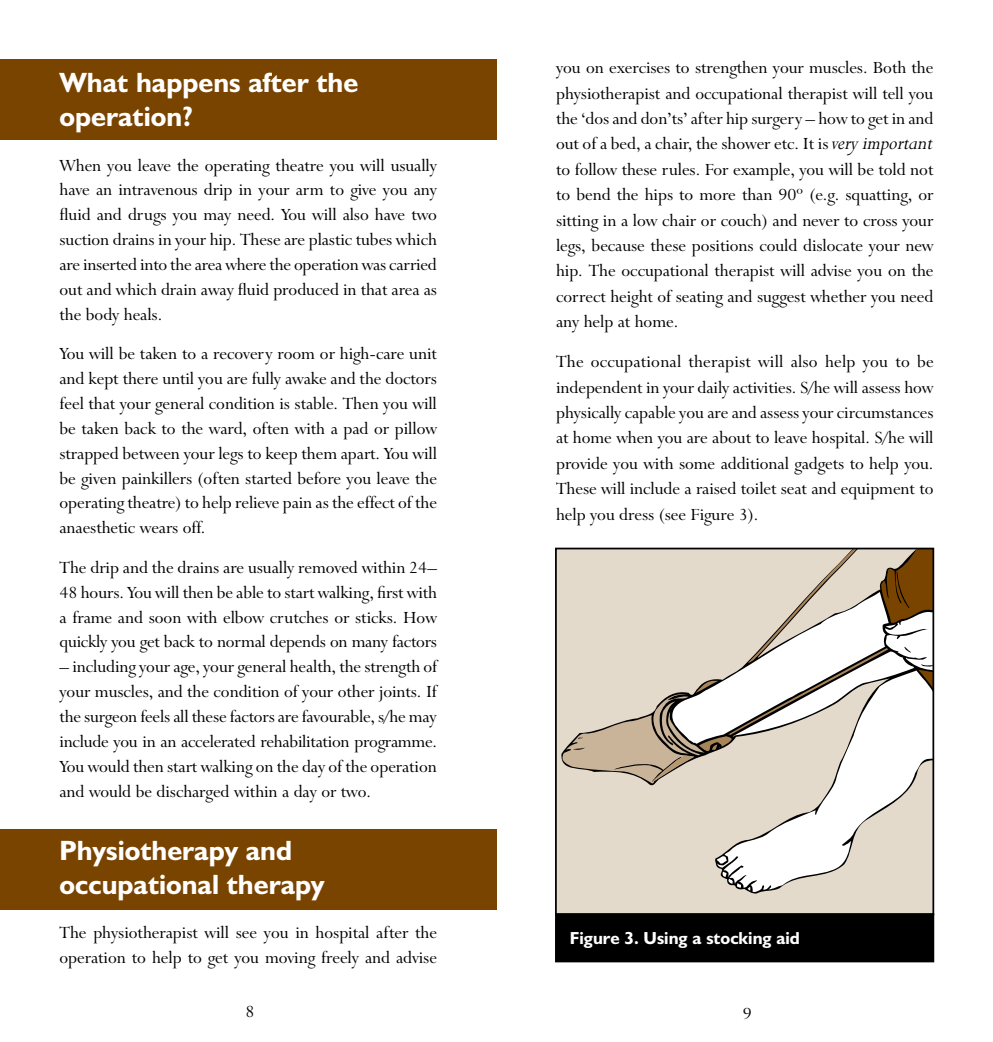
<style>
.page{position:relative;width:993px;height:1042px;background:#fff}
.page>*{position:absolute;margin:0;border:0;box-sizing:border-box;transform-origin:0 0}
.t1{font:700 28px/33.8px "Humanist 521 BT";color:#fff}
.t2{font:19.25px/24.8px "Lapidary 333 BT";color:#000;text-align:justify}
.t3{font:700 17.5px "Humanist 521 BT";color:#fff}
.s1{font-style:italic;font-size:22.75px}
</style>
<div class="page">
<div style="left:0;top:828px;width:496px;height:81px;background:#794400"></div>
<div style="left:0;top:60px;width:496px;height:80px;background:#794400"></div>
<div style="left:555px;top:548px;width:377px;height:366px;background:#e4dacc"></div>
<svg style="left:717px;top:783px;width:196px;height:110px"></svg>
<svg style="left:716px;top:854px;width:10px;height:11px"></svg>
<svg style="left:721px;top:872px;width:5px;height:5px"></svg>
<svg style="left:736px;top:883px;width:4px;height:5px"></svg>
<svg style="left:747px;top:887px;width:3px;height:4px"></svg>
<div style="left:555px;top:913px;width:378px;height:49px;background:#000"></div>
<svg style="left:561px;top:548px;width:372px;height:235px"></svg>
<p class="t2" style="left:556px;top:55px;width:379px;line-height:25.4px">you on exercises to strengthen your muscles. Both the physiotherapist and occupational therapist will tell you the ‘dos and don’ts’ after hip surgery – how to get in and out of a bed, a chair, the shower etc. It is <span class="s1">very important </span>to follow these rules. For example, you will be told not to bend the hips to more than 90º (e.g. squatting, or sitting in a low chair or couch) and never to cross your legs, because these positions could dislocate your new hip. The occupational therapist will advise you on the correct height of seating and suggest whether you need any help at home.</p>
<p class="t2" style="left:556px;top:349px;width:379px;line-height:25.4px">The occupational therapist will also help you to be independent in your daily activities. S/he will assess how physically capable you are and assess your circumstances at home when you are about to leave hospital. S/he will provide you with some additional gadgets to help you.<br>These will include a raised toilet seat and equipment to help you dress (see Figure 3).</p>
<h1 class="t1" style="left:60px;top:65px;width:300px">What happens after the operation?</h1>
<p class="t2" style="left:60px;top:153px;width:379px">When you leave the operating theatre you will usually have an intravenous drip in your arm to give you any fluid and drugs you may need. You will also have two suction drains in your hip. These are plastic tubes which are inserted into the area where the operation was carried out and which drain away fluid produced in that area as the body heals.</p>
<p class="t2" style="left:60px;top:341px;width:379px">You will be taken to a recovery room or high-care unit and kept there until you are fully awake and the doctors feel that your general condition is stable. Then you will be taken back to the ward, often with a pad or pillow strapped between your legs to keep them apart. You will be given painkillers (often started before you leave the operating theatre) to help relieve pain as the effect of the anaesthetic wears off.</p>
<p class="t2" style="left:60px;top:555px;width:379px">The drip and the drains are usually removed within 24– 48 hours. You will then be able to start walking, first with a frame and soon with elbow crutches or sticks. How quickly you get back to normal depends on many factors</p>
<p class="t2" style="left:60px;top:654px;width:379px">– including your age, your general health, the strength of your muscles, and the condition of your other joints. If the surgeon feels all these factors are favourable, s/he may include you in an accelerated rehabilitation programme.<br>You would then start walking on the day of the operation and would be discharged within a day or two.</p>
<h1 class="t1" style="left:60px;top:833px;width:266px">Physiotherapy and occupational therapy</h1>
<p class="t2" style="left:60px;top:920px;width:379px">The physiotherapist will see you in hospital after the operation to help to get you moving freely and advise</p>
<p class="t3" style="left:569px;top:927px;width:231px">Figure 3. Using a stocking aid</p>
<p class="t2" style="left:245px;top:999px;width:11px">8</p>
<p class="t2" style="left:742px;top:1001px;width:11px">9</p>
</div>
